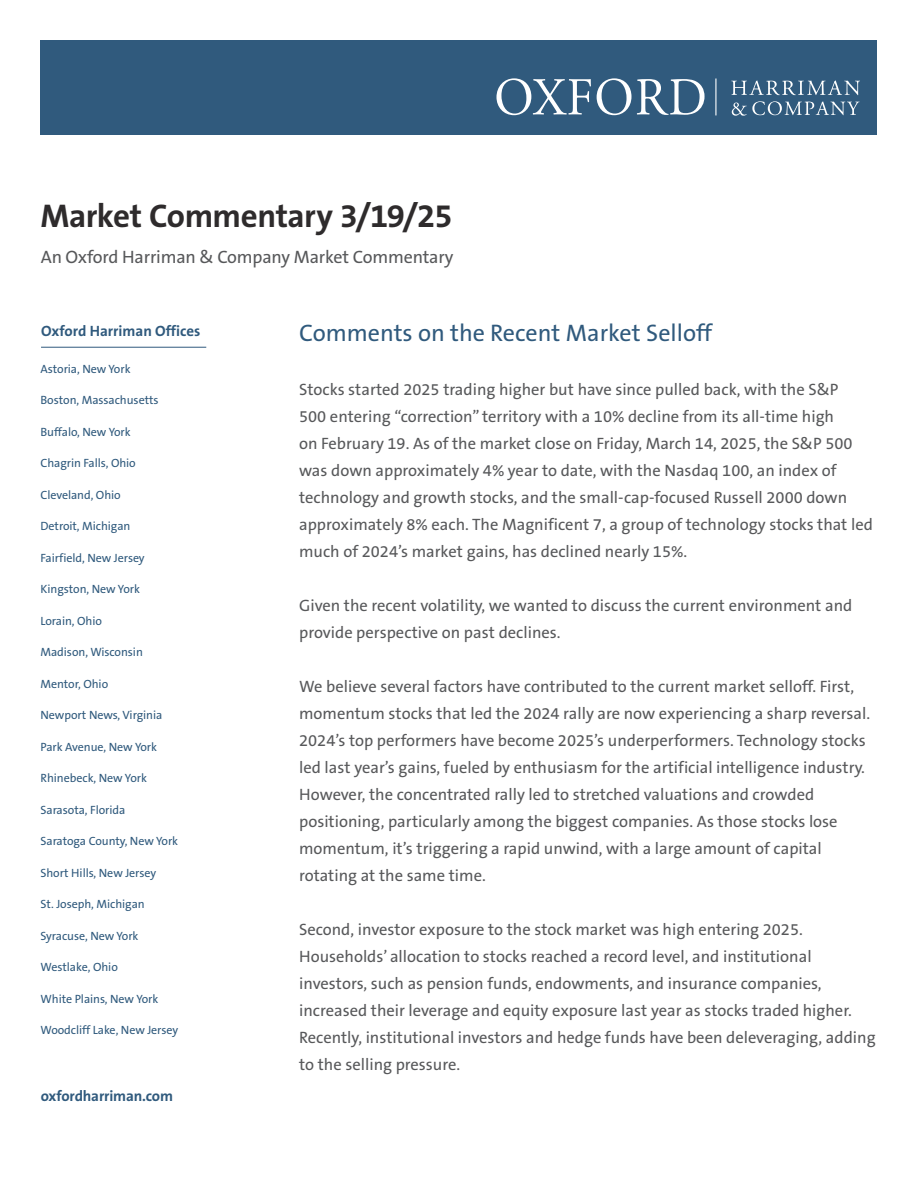
<style>
.page{position:relative;width:918px;height:1188px;background:#fff}
.page>*{position:absolute;margin:0;border:0;box-sizing:border-box;transform-origin:0 0}
.t1{font:700 33px "The Sans B7";letter-spacing:-.015em;color:#2e2b2c}
.Content{font:24px "The Sans B5 Plain";color:#305a7d}
.t2{font:18px "The Sans B5 Plain";letter-spacing:-.01em;color:#57585a}
.Content-2{font:16.5px/27px "The Sans B5 Plain";color:#57585a}
.t3{font:700 15px "The Sans B7";letter-spacing:-.01em;color:#305a7d}
.t4{font:12px "The Sans B5 Plain";letter-spacing:-.005em;color:#305a7d}
</style>
<div class="page">
<div style="left:40px;top:40px;width:838px;height:95px;background:#305a7d"></div>
<svg style="left:496px;top:78px;width:95px;height:37px"></svg>
<svg style="left:597px;top:78px;width:108px;height:37px"></svg>
<svg style="left:731px;top:80px;width:129px;height:15px"></svg>
<svg style="left:732px;top:101px;width:128px;height:15px"></svg>
<hr style="left:715px;top:79px;width:1px;height:36px;background:#fff">
<hr style="left:41px;top:347px;width:165px;height:1px;background:#305a7d">
<p class="t1" style="left:40px;top:199px;width:414px">Market Commentary 3/19/25</p>
<p class="t2" style="left:41px;top:247px;width:414px">An Oxford Harriman &amp; Company Market Commentary</p>
<p class="t3" style="left:41px;top:323px;width:161px">Oxford Harriman Offices</p>
<p class="t4" style="left:40px;top:362px;width:92px">Astoria, New York</p>
<p class="t4" style="left:40px;top:394px;width:120px">Boston, Massachusetts</p>
<p class="t4" style="left:40px;top:425px;width:92px">Buffalo, New York</p>
<p class="t4" style="left:40px;top:457px;width:97px">Chagrin Falls, Ohio</p>
<p class="t4" style="left:40px;top:488px;width:82px">Cleveland, Ohio</p>
<p class="t4" style="left:40px;top:520px;width:91px">Detroit, Michigan</p>
<p class="t4" style="left:40px;top:551px;width:106px">Fairfield, New Jersey</p>
<p class="t4" style="left:40px;top:583px;width:101px">Kingston, New York</p>
<p class="t4" style="left:40px;top:614px;width:63px">Lorain, Ohio</p>
<p class="t4" style="left:40px;top:646px;width:104px">Madison, Wisconsin</p>
<p class="t4" style="left:40px;top:677px;width:69px">Mentor, Ohio</p>
<p class="t4" style="left:40px;top:709px;width:123px">Newport News, Virginia</p>
<p class="t4" style="left:40px;top:740px;width:118px">Park Avenue, New York</p>
<p class="t4" style="left:40px;top:772px;width:108px">Rhinebeck, New York</p>
<p class="t4" style="left:40px;top:803px;width:86px">Sarasota, Florida</p>
<p class="t4" style="left:40px;top:835px;width:139px">Saratoga County, New York</p>
<p class="t4" style="left:40px;top:866px;width:117px">Short Hills, New Jersey</p>
<p class="t4" style="left:40px;top:898px;width:106px">St. Joseph, Michigan</p>
<p class="t4" style="left:40px;top:929px;width:100px">Syracuse, New York</p>
<p class="t4" style="left:40px;top:961px;width:79px">Westlake, Ohio</p>
<p class="t4" style="left:40px;top:992px;width:119px">White Plains, New York</p>
<p class="t4" style="left:40px;top:1024px;width:139px">Woodcliff Lake, New Jersey</p>
<p class="t3" style="left:41px;top:1088px;width:134px">oxfordharriman.com</p>
<p class="Content" style="left:299px;top:320px;width:415px">Comments on the Recent Market Selloff</p>
<p class="Content-2" style="left:299px;top:376px;width:575px">Stocks started 2025 trading higher but have since pulled back, with the S&amp;P<br>500 entering “correction” territory with a 10% decline from its all-time high<br>on February 19. As of the market close on Friday, March 14, 2025, the S&amp;P 500 was down approximately 4% year to date, with the Nasdaq 100, an index of technology and growth stocks, and the small-cap-focused Russell 2000 down approximately 8% each. The Magnificent 7, a group of technology stocks that led much of 2024’s market gains, has declined nearly 15%.</p>
<p class="Content-2" style="left:299px;top:592px;width:555px">Given the recent volatility, we wanted to discuss the current environment and provide perspective on past declines.</p>
<p class="Content-2" style="left:299px;top:673px;width:573px">We believe several factors have contributed to the current market selloff. First, momentum stocks that led the 2024 rally are now experiencing a sharp reversal.<br>2024’s top performers have become 2025’s underperformers. Technology stocks led last year’s gains, fueled by enthusiasm for the artificial intelligence industry.<br>However, the concentrated rally led to stretched valuations and crowded positioning, particularly among the biggest companies. As those stocks lose momentum, it’s triggering a rapid unwind, with a large amount of capital rotating at the same time.</p>
<p class="Content-2" style="left:299px;top:916px;width:578px">Second, investor exposure to the stock market was high entering 2025.<br>Households’ allocation to stocks reached a record level, and institutional investors, such as pension funds, endowments, and insurance companies, increased their leverage and equity exposure last year as stocks traded higher.<br>Recently, institutional investors and hedge funds have been deleveraging, adding to the selling pressure.</p>
</div>
